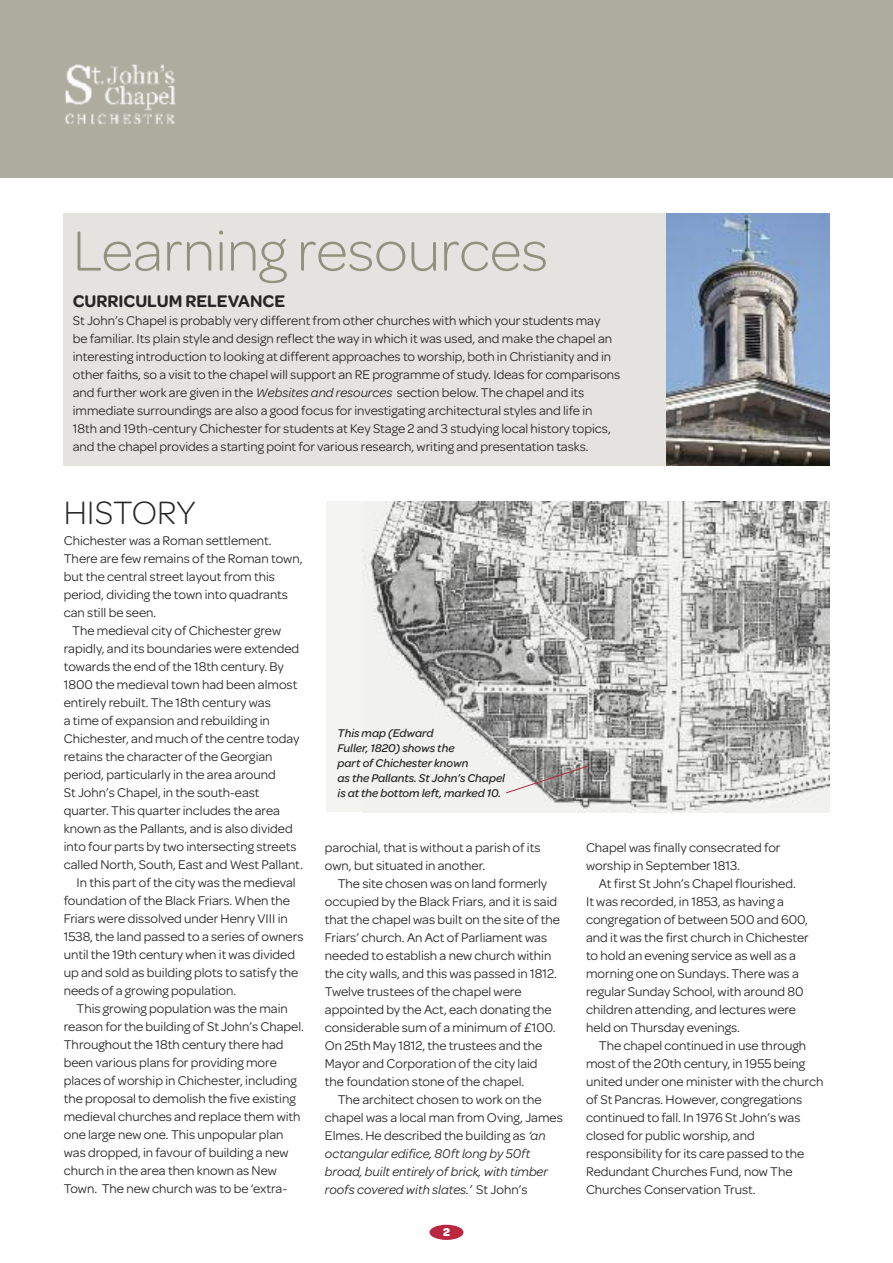
<style>
.page{position:relative;width:893px;height:1263px;background:#fff}
.page>*{position:absolute;margin:0;border:0;box-sizing:border-box;transform-origin:0 0}
.t1{font:300 60px "Omnes";color:#92907e}
.t2{font:300 34.5px "Omnes";color:#272627}
.t3{font:600 18px "Omnes";color:#272627}
.t4{font:13.5px/18px "Omnes";color:#272627}
.t5{font:italic 500 12px/15px "Omnes";color:#272627}
.t6{font:700 12px "Omnes";color:#fff}
.s1{font-style:italic}
</style>
<div class="page">
<div style="left:429px;top:1225px;width:34px;height:15px;background:#bb2640;border-radius:50%"></div>
<div style="left:326px;top:502px;width:503px;height:310px;background:#f4f4f2"></div>
<img style="left:365px;top:502px;width:464px;height:310px">
<div style="left:0;top:0;width:893px;height:178px;background:#adac9e"></div>
<div style="left:64px;top:214px;width:765px;height:252px;background:#e4e3df"></div>
<img style="left:667px;top:214px;width:162px;height:252px">
<svg style="left:505px;top:765px;width:84px;height:29px"></svg>
<img style="left:65px;top:64px;width:111px;height:60px">
<h1 class="t1" style="left:73px;top:215px;width:477px">Learning resources</h1>
<h3 class="t3" style="left:73px;top:290px;width:214px">CURRICULUM RELEVANCE</h3>
<p class="t4" style="left:73px;top:311px;width:549px">St John’s Chapel is probably very different from other churches with which your students may<br>be familiar. Its plain style and design reflect the way in which it was used, and make the chapel an interesting introduction to looking at different approaches to worship, both in Christianity and in other faiths, so a visit to the chapel will support an RE programme of study. Ideas for comparisons and further work are given in the <span class="s1">Websites and resources</span> section below. The chapel and its immediate surroundings are also a good focus for investigating architectural styles and life in<br>18th and 19th-century Chichester for students at Key Stage 2 and 3 studying local history topics, and the chapel provides a starting point for various research, writing and presentation tasks.</p>
<h2 class="t2" style="left:64px;top:491px;width:133px">HISTORY</h2>
<p class="t4" style="left:64px;top:531px;width:209px">Chichester was a Roman settlement.</p>
<p class="t4" style="left:64px;top:549px;width:240px">There are few remains of the Roman town,</p>
<p class="t4" style="left:64px;top:567px;width:213px">but the central street layout from this</p>
<p class="t4" style="left:64px;top:585px;width:226px">period, dividing the town into quadrants</p>
<p class="t4" style="left:64px;top:603px;width:94px">can still be seen.</p>
<p class="t4" style="left:72px;top:621px;width:210px">The medieval city of Chichester grew</p>
<p class="t4" style="left:64px;top:639px;width:237px">rapidly, and its boundaries were extended</p>
<p class="t4" style="left:64px;top:657px;width:222px">towards the end of the 18th century. By</p>
<p class="t4" style="left:64px;top:675px;width:235px">1800 the medieval town had been almost</p>
<p class="t4" style="left:64px;top:693px;width:209px">entirely rebuilt. The 18th century was</p>
<p class="t4" style="left:64px;top:711px;width:208px">a time of expansion and rebuilding in</p>
<p class="t4" style="left:64px;top:729px;width:237px">Chichester, and much of the centre today</p>
<p class="t4" style="left:64px;top:747px;width:210px">retains the character of the Georgian</p>
<p class="t4" style="left:64px;top:765px;width:213px">period, particularly in the area around</p>
<p class="t4" style="left:64px;top:783px;width:197px">St John’s Chapel, in the south-east</p>
<p class="t4" style="left:64px;top:801px;width:218px">quarter. This quarter includes the area</p>
<p class="t4" style="left:64px;top:819px;width:231px">known as the Pallants, and is also divided</p>
<p class="t4" style="left:64px;top:837px;width:234px">into four parts by two intersecting streets</p>
<p class="t4" style="left:64px;top:855px;width:241px">called North, South, East and West Pallant.</p>
<p class="t4" style="left:77px;top:873px;width:221px">In this part of the city was the medieval</p>
<p class="t4" style="left:64px;top:891px;width:228px">foundation of the Black Friars. When the</p>
<p class="t4" style="left:64px;top:909px;width:226px">Friars were dissolved under Henry VIII in</p>
<p class="t4" style="left:64px;top:927px;width:241px">1538, the land passed to a series of owners</p>
<p class="t4" style="left:64px;top:945px;width:233px">until the 19th century when it was divided</p>
<p class="t4" style="left:64px;top:963px;width:236px">up and sold as building plots to satisfy the</p>
<p class="t4" style="left:64px;top:981px;width:174px">needs of a growing population.</p>
<p class="t4" style="left:77px;top:999px;width:213px">This growing population was the main</p>
<p class="t4" style="left:64px;top:1017px;width:242px">reason for the building of St John’s Chapel.</p>
<p class="t4" style="left:64px;top:1035px;width:221px">Throughout the 18th century there had</p>
<p class="t4" style="left:64px;top:1053px;width:215px">been various plans for providing more</p>
<p class="t4" style="left:64px;top:1071px;width:234px">places of worship in Chichester, including</p>
<p class="t4" style="left:64px;top:1089px;width:233px">the proposal to demolish the five existing</p>
<p class="t4" style="left:64px;top:1107px;width:238px">medieval churches and replace them with</p>
<p class="t4" style="left:64px;top:1125px;width:221px">one large new one. This unpopular plan</p>
<p class="t4" style="left:64px;top:1143px;width:226px">was dropped, in favour of building a new</p>
<p class="t4" style="left:64px;top:1161px;width:215px">church in the area then known as New</p>
<p class="t4" style="left:64px;top:1179px;width:225px">Town. The new church was to be ‘extra-</p>
<p class="t5" style="left:338px;top:725px;width:169px">This map (Edward<br>Fuller, 1820) shows the<br>part of Chichester known<br>as the Pallants. St John’s Chapel is at the bottom left, marked 10.</p>
<p class="t4" style="left:325px;top:838px;width:217px">parochial, that is without a parish of its own, but situated in another.</p>
<p class="t4" style="left:325px;top:874px;width:237px;text-indent:13px">The site chosen was on land formerly occupied by the Black Friars, and it is said that the chapel was built on the site of the Friars’ church. An Act of Parliament was needed to establish a new church within the city walls, and this was passed in 1812.<br>Twelve trustees of the chapel were appointed by the Act, each donating the considerable sum of a minimum of £100.<br>On 25th May 1812, the trustees and the Mayor and Corporation of the city laid the foundation stone of the chapel.</p>
<p class="t4" style="left:325px;top:1090px;width:239px;text-indent:13px">The architect chosen to work on the chapel was a local man from Oving, James Elmes. He described the building as <span class="s1">‘</span><span class="s1">an octangular edifice, 80ft long by 50ft broad, built entirely of brick, with timber roofs covered with slates.’</span> St John’s</p>
<p class="t6" style="left:443px;top:1224px;width:8px">2</p>
<p class="t4" style="left:586px;top:838px;width:196px">Chapel was finally consecrated for worship in September 1813.</p>
<p class="t4" style="left:586px;top:874px;width:224px;text-indent:13px">At first St John’s Chapel flourished.<br>It was recorded, in 1853, as having a congregation of between 500 and 600, and it was the first church in Chichester to hold an evening service as well as a morning one on Sundays. There was a regular Sunday School, with around 80 children attending, and lectures were held on Thursday evenings.</p>
<p class="t4" style="left:586px;top:1036px;width:239px;text-indent:13px">The chapel continued in use through most of the 20th century, in 1955 being united under one minister with the church of St Pancras. However, congregations continued to fall. In 1976 St John’s was closed for public worship, and responsibility for its care passed to the Redundant Churches Fund, now The Churches Conservation Trust.</p>
</div>
